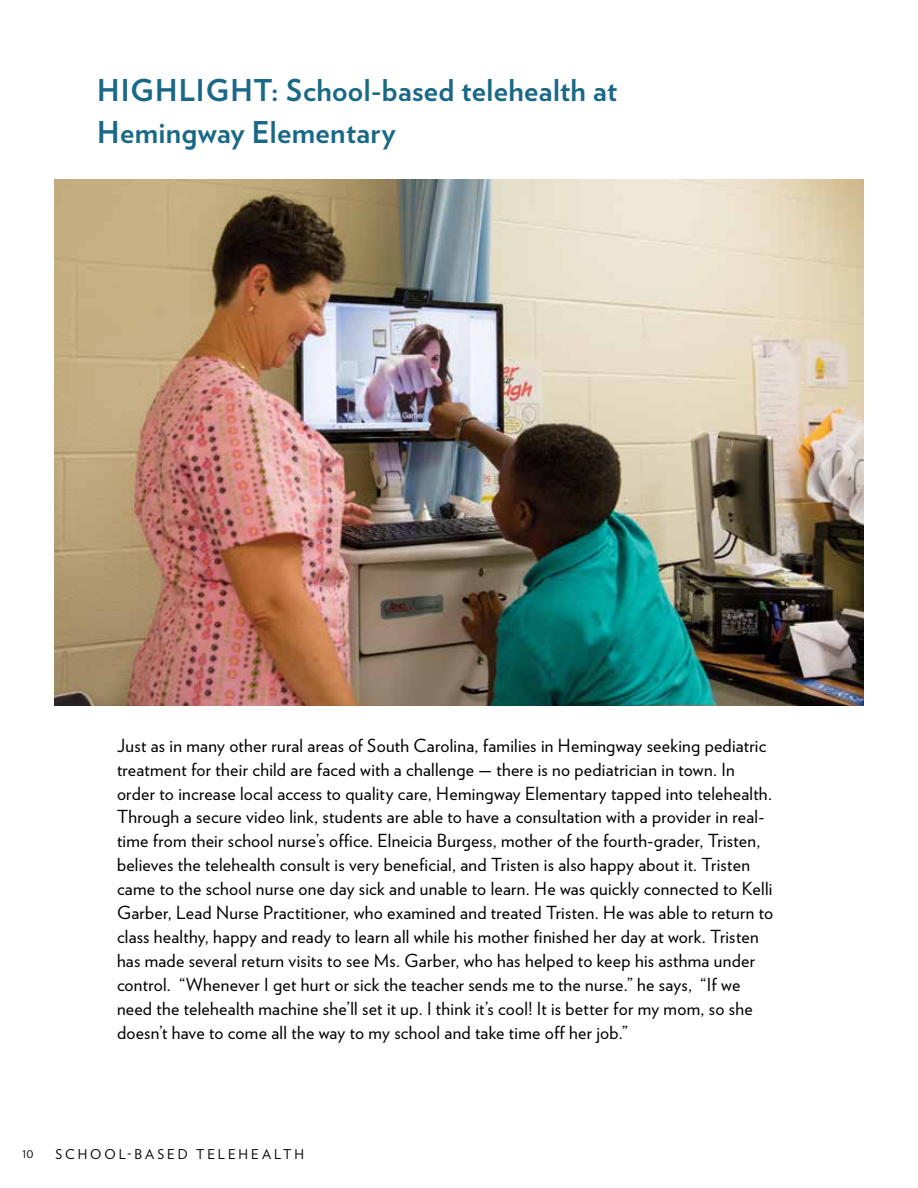
<style>
.page{position:relative;width:918px;height:1188px;background:#fff}
.page>*{position:absolute;margin:0;border:0;box-sizing:border-box;transform-origin:0 0}
.t1{font:700 30px/42px "Verlag";letter-spacing:.015em;color:#1a6887}
.t2{font:18px/24px "Verlag";letter-spacing:.015em;color:#000}
.t3{font:13.5px "Verlag";letter-spacing:.215em;color:#000}
.t4{font:10.5px "Verlag";color:#000}
</style>
<div class="page">
<img style="left:54px;top:180px;width:810px;height:525px">
<h1 class="t1" style="left:97px;top:68px;width:522px">HIGHLIGHT: School-based telehealth at<br>Hemingway Elementary</h1>
<p class="t2" style="left:117px;top:732px;width:658px">Just as in many other rural areas of South Carolina, families in Hemingway seeking pediatric treatment for their child are faced with a challenge — there is no pediatrician in town. In order to increase local access to quality care, Hemingway Elementary tapped into telehealth.<br>Through a secure video link, students are able to have a consultation with a provider in real&shy;time from their school nurse’s office. Elneicia Burgess, mother of the fourth-grader, Tristen, believes the telehealth consult is very beneficial, and Tristen is also happy about it. Tristen came to the school nurse one day sick and unable to learn. He was quickly connected to Kelli Garber, Lead Nurse Practitioner, who examined and treated Tristen. He was able to return to class healthy, happy and ready to learn all while his mother finished her day at work. Tristen has made several return visits to see Ms. Garber, who has helped to keep his asthma under control. “Whenever I get hurt or sick the teacher sends me to the nurse.” he says, “If we need the telehealth machine she’ll set it up. I think it’s cool! It is better for my mom, so she doesn’t have to come all the way to my school and take time off her job.”</p>
<p class="t4" style="left:22px;top:1146px;width:13px">10</p>
<p class="t3" style="left:56px;top:1144px;width:250px">SCHOOL-BASED TELEHEALTH</p>
</div>
